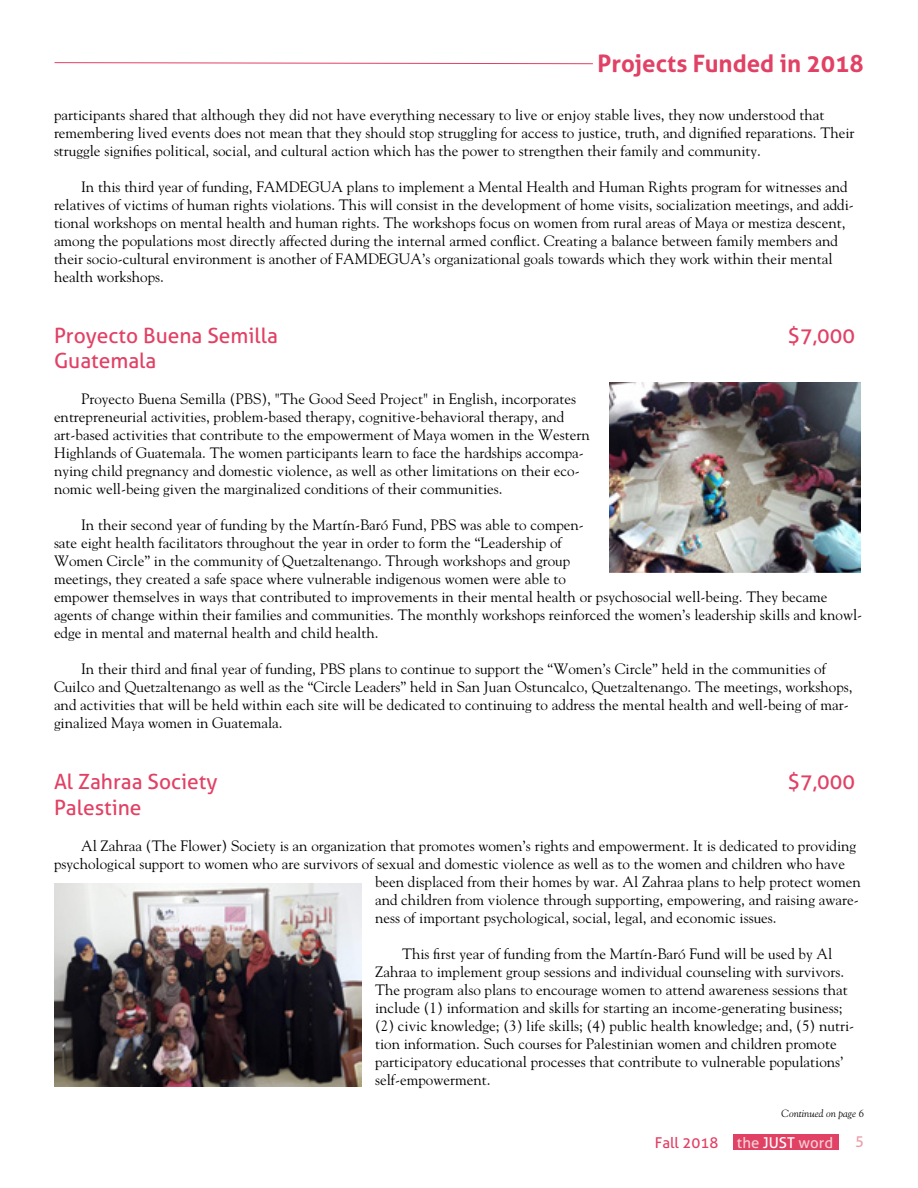
<style>
.page{position:relative;width:918px;height:1188px;background:#fff}
.page>*{position:absolute;margin:0;border:0;box-sizing:border-box;transform-origin:0 0}
.t1{font:700 24px "Aller";color:#e14164}
.t2{font:21px "Aller";color:#e14164}
.t3{font:15px/18px "Goudy";color:#000}
.t4{font:15px "Aller";color:#e14164}
.t5{font:15px "Aller";color:#eb9da8}
.t6{font:italic 10.5px "Goudy";color:#000}
.s1{color:#f4d0d4}
.s2{color:#fff}
</style>
<div class="page">
<div style="left:733px;top:1134px;width:106px;height:16px;background:#e14164"></div>
<svg style="left:54px;top:62px;width:539px;height:2px"></svg>
<img style="left:54px;top:883px;width:308px;height:204px">
<img style="left:609px;top:382px;width:252px;height:190px">
<h1 class="t1" style="left:597px;top:48px;width:268px">Projects Funded in 2018</h1>
<p class="t3" style="left:54px;top:105px;width:802px">participants shared that although they did not have everything necessary to live or enjoy stable lives, they now understood that remembering lived events does not mean that they should stop struggling for access to justice, truth, and dignified reparations. Their struggle signifies political, social, and cultural action which has the power to strengthen their family and community.</p>
<p class="t3" style="left:54px;top:177px;width:801px;text-indent:27px">In this third year of funding, FAMDEGUA plans to implement a Mental Health and Human Rights program for witnesses and relatives of victims of human rights violations. This will consist in the development of home visits, socialization meetings, and addi&shy;tional workshops on mental health and human rights. The workshops focus on women from rural areas of Maya or mestiza descent, among the populations most directly affected during the internal armed conflict. Creating a balance between family members and their socio-cultural environment is another of FAMDEGUA’s organizational goals towards which they work within their mental health workshops.</p>
<h2 class="t2" style="left:54px;top:323px;width:225px">Proyecto Buena Semilla</h2>
<h2 class="t2" style="left:788px;top:323px;width:69px">$7,000</h2>
<h2 class="t2" style="left:54px;top:348px;width:104px">Guatemala</h2>
<p class="t3" style="left:54px;top:390px;width:537px;text-indent:27px">Proyecto Buena Semilla (PBS), "The Good Seed Project" in English, incorporates entrepreneurial activities, problem-based therapy, cognitive-behavioral therapy, and art-based activities that contribute to the empowerment of Maya women in the Western Highlands of Guatemala. The women participants learn to face the hardships accompa&shy;nying child pregnancy and domestic violence, as well as other limitations on their eco&shy;nomic well-being given the marginalized conditions of their communities.</p>
<p class="t3" style="left:54px;top:516px;width:810px;text-indent:27px">In their second year of funding by the Martín-Baró Fund, PBS was able to compen-<br>sate eight health facilitators throughout the year in order to form the “Leadership of<br>Women Circle” in the community of Quetzaltenango. Through workshops and group<br>meetings, they created a safe space where vulnerable indigenous women were able to<br>empower themselves in ways that contributed to improvements in their mental health or psychosocial well-being. They became agents of change within their families and communities. The monthly workshops reinforced the women’s leadership skills and knowl&shy;edge in mental and maternal health and child health.</p>
<p class="t3" style="left:54px;top:660px;width:800px;text-indent:27px">In their third and final year of funding, PBS plans to continue to support the “Women’s Circle” held in the communities of Cuilco and Quetzaltenango as well as the “Circle Leaders” held in San Juan Ostuncalco, Quetzaltenango. The meetings, workshops, and activities that will be held within each site will be dedicated to continuing to address the mental health and well-being of mar&shy;ginalized Maya women in Guatemala.</p>
<h2 class="t2" style="left:54px;top:769px;width:165px">Al Zahraa Society</h2>
<h2 class="t2" style="left:788px;top:769px;width:69px">$7,000</h2>
<h2 class="t2" style="left:54px;top:794px;width:89px">Palestine</h2>
<p class="t3" style="left:81px;top:836px;width:777px">Al Zahraa (The Flower) Society is an organization that promotes women’s rights and empowerment. It is dedicated to providing</p>
<p class="t3" style="left:54px;top:854px;width:793px">psychological support to women who are survivors of sexual and domestic violence as well as to the women and children who have</p>
<p class="t3" style="left:375px;top:872px;width:487px">been displaced from their homes by war. Al Zahraa plans to help protect women</p>
<p class="t3" style="left:375px;top:890px;width:485px">and children from violence through supporting, empowering, and raising aware-</p>
<p class="t3" style="left:375px;top:908px;width:403px">ness of important psychological, social, legal, and economic issues.</p>
<p class="t3" style="left:375px;top:944px;width:481px;text-indent:27px">This first year of funding from the Martín-Baró Fund will be used by Al Zahraa to implement group sessions and individual counseling with survivors.<br>The program also plans to encourage women to attend awareness sessions that include (1) information and skills for starting an income-generating business; (2) civic knowledge; (3) life skills; (4) public health knowledge; and, (5) nutri&shy;tion information. Such courses for Palestinian women and children promote participatory educational processes that contribute to vulnerable populations’ self-empowerment.</p>
<p class="t6" style="left:781px;top:1107px;width:84px">Continued on page 6</p>
<p class="t4" style="left:655px;top:1133px;width:180px">Fall 2018 <span class="s1">the</span> <span class="s2">JUST</span> <span class="s1">word</span></p>
<p class="t5" style="left:855px;top:1132px;width:10px">5</p>
</div>
